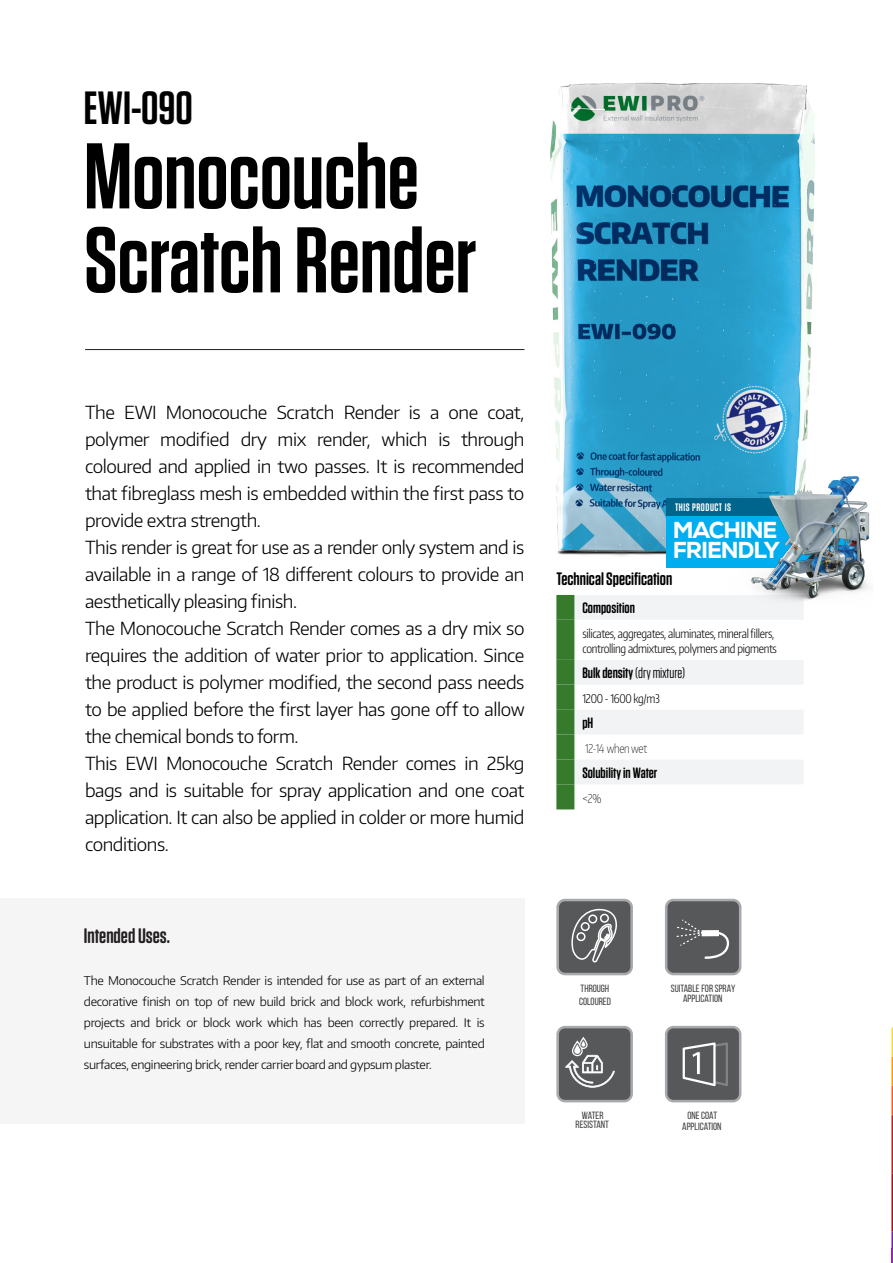
<style>
.page{position:relative;width:893px;height:1263px;background:#fff}
.page>*{position:absolute;margin:0;border:0;box-sizing:border-box;transform-origin:0 0}
.t1{font:600 93px/84px "Tungsten";color:#000}
.t2{font:600 46.5px "Tungsten";color:#000}
.t3{font:800 23.1px/20px "Nexa";letter-spacing:-.05em;color:#fff}
.t4{font:600 21px "Tungsten Rounded";color:#231f20}
.t5{font:300 18px/27px "Encode Sans";letter-spacing:-.025em;color:#000;text-align:justify}
.t6{font:600 18px "Tungsten Rounded";color:#000}
.t7{font:600 15px "Tungsten Rounded";color:#000}
.t8{font:15px "Tungsten Rounded";color:#000}
.t9{font:300 12px/21px "Encode Sans";letter-spacing:-.025em;color:#000;text-align:justify}
.t10{font:300 12px/15px "Encode Sans Compressed";letter-spacing:-.025em;color:#000}
.t11{font:100 12px "Encode Sans Compressed";letter-spacing:-.025em;color:#000}
.t12{font:600 10.8px "Tungsten Rounded";letter-spacing:.05em;color:#fff}
.t13{font:10.5px/10.5px "Bebas Neue";color:#3e3e3f;text-align:center}
.s1{font-weight:600}
</style>
<div class="page">
<div style="left:0;top:899px;width:524px;height:225px;background:#f5f5f6"></div>
<img style="left:550px;top:83px;width:265px;height:473px">
<svg style="left:574px;top:595px;width:229px;height:189px;fill:#f5f6f7"></svg>
<div style="left:556px;top:595px;width:18px;height:25px;background:#357b2b"></div>
<div style="left:556px;top:620px;width:18px;height:40px;background:#357b2b"></div>
<div style="left:556px;top:660px;width:18px;height:25px;background:#357b2b"></div>
<div style="left:556px;top:685px;width:18px;height:25px;background:#357b2b"></div>
<div style="left:556px;top:710px;width:18px;height:24px;background:#357b2b"></div>
<div style="left:556px;top:734px;width:18px;height:25px;background:#357b2b"></div>
<div style="left:556px;top:759px;width:18px;height:25px;background:#357b2b"></div>
<div style="left:556px;top:784px;width:18px;height:25px;background:#357b2b"></div>
<hr style="left:85px;top:349px;width:439px;height:1px;background:#231f20">
<div style="left:666px;top:498px;width:170px;height:18px;background:#00658c"></div>
<div style="left:666px;top:516px;width:185px;height:51px;background:#00aeef"></div>
<img style="left:708px;top:476px;width:162px;height:130px">
<svg style="left:891px;top:1027px;width:2px;height:236px"></svg>
<svg style="left:556px;top:899px;width:77px;height:76px;background:#737476"></svg>
<svg style="left:556px;top:1026px;width:77px;height:76px;background:#727375"></svg>
<svg style="left:665px;top:1026px;width:76px;height:76px;background:#6d6e70"></svg>
<svg style="left:665px;top:899px;width:76px;height:76px;background:#696a6c"></svg>
<p class="t2" style="left:84px;top:84px;width:110px">EWI-090</p>
<p class="t1" style="left:84px;top:136px;width:394px">Monocouche<br>Scratch Render</p>
<p class="t5" style="left:85px;top:398px;width:441px">The EWI Monocouche Scratch Render is a one coat, polymer modified dry mix render, which is through coloured and applied in two passes. It is recommended that fibreglass mesh is embedded within the first pass to provide extra strength.</p>
<p class="t5" style="left:85px;top:533px;width:441px">This render is great for use as a render only system and is available in a range of 18 different colours to provide an aesthetically pleasing finish.</p>
<p class="t5" style="left:85px;top:614px;width:441px">The Monocouche Scratch Render comes as a dry mix so requires the addition of water prior to application. Since the product is polymer modified, the second pass needs to be applied before the first layer has gone off to allow the chemical bonds to form.</p>
<p class="t5" style="left:85px;top:749px;width:441px">This EWI Monocouche Scratch Render comes in 25kg bags and is suitable for spray application and one coat application. It can also be applied in colder or more humid conditions.</p>
<p class="t4" style="left:84px;top:925px;width:87px">Intended Uses.</p>
<p class="t9" style="left:84px;top:970px;width:402px">The Monocouche Scratch Render is intended for use as part of an external decorative finish on top of new build brick and block work, refurbishment projects and brick or block work which has been correctly prepared. It is unsuitable for substrates with a poor key, flat and smooth concrete, painted surfaces, engineering brick, render carrier board and gypsum plaster.</p>
<p class="t12" style="left:675px;top:502px;width:57px">THIS PRODUCT IS</p>
<p class="t3" style="left:673px;top:520px;width:108px">MACHINE<br>FRIENDLY</p>
<p class="t6" style="left:556px;top:569px;width:117px">Technical Specification</p>
<p class="t7" style="left:582px;top:601px;width:54px">Composition</p>
<p class="t10" style="left:582px;top:626px;width:196px">silicates, aggregates, aluminates, mineral fillers, controlling admixtures, polymers and pigments</p>
<p class="t8" style="left:582px;top:665px;width:104px"><span class="s1">Bulk density</span> (dry mixture)</p>
<p class="t10" style="left:582px;top:691px;width:79px">1200 - 1600 kg/m3</p>
<p class="t7" style="left:582px;top:715px;width:12px">pH</p>
<p class="t11" style="left:585px;top:741px;width:64px">12-14 when wet</p>
<p class="t7" style="left:582px;top:765px;width:76px">Solubility in Water</p>
<p class="t11" style="left:582px;top:791px;width:20px">&lt;2%</p>
<p class="t13" style="left:579px;top:982px;width:33px;line-height:12.6px;text-align:left">THROUGH<br>COLOURED</p>
<p class="t13" style="left:671px;top:983px;width:66px">SUITABLE FOR SPRAY<br>APPLICATION</p>
<p class="t13" style="left:576px;top:1111px;width:35px;line-height:9px">WATER<br>RESISTANT</p>
<p class="t13" style="left:682px;top:1110px;width:41px">ONE COAT<br>APPLICATION</p>
</div>
